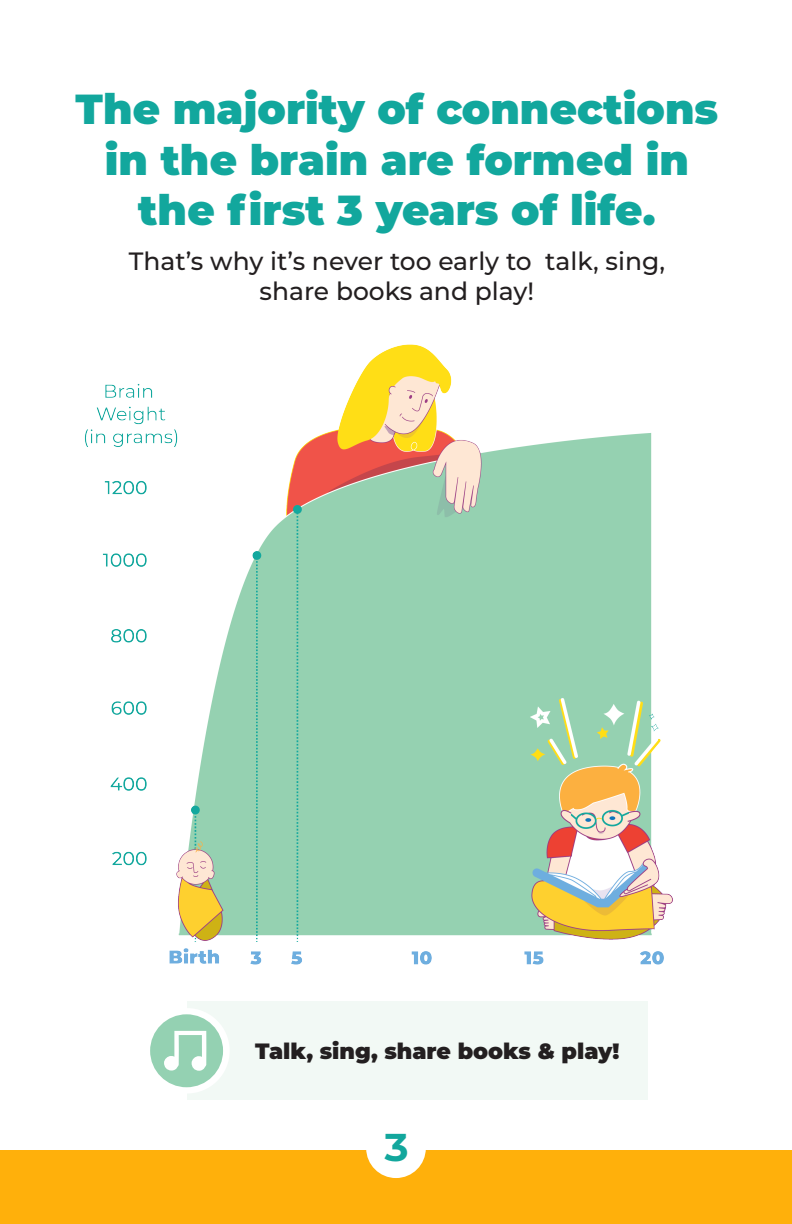
<style>
.page{position:relative;width:792px;height:1224px;background:#fff}
.page>*{position:absolute;margin:0;border:0;box-sizing:border-box;transform-origin:0 0}
.t1{font:900 42px/50.4px "Montserrat";color:#12a79d;text-align:center}
.t2{font:700 38.8px "Montserrat";color:#12a79d}
.t3{font:500 25px "Montserrat";color:#231f20}
.t4{font:900 22.1px "Montserrat";color:#231f20}
</style>
<div class="page">
<img style="left:84px;top:344px;width:589px;height:621px">
<div style="left:0;top:1151px;width:792px;height:73px;background:#ffb00b"></div>
<div style="left:366px;top:1118px;width:60px;height:60px;background:#fff;border-radius:50%"></div>
<div style="left:187px;top:1001px;width:461px;height:99px;background:#f2f9f5"></div>
<div style="left:144px;top:1008px;width:86px;height:86px;background:#fff;border-radius:50%"></div>
<svg style="left:150px;top:1014px;width:73px;height:73px"></svg>
<p class="t1" style="left:76px;top:82px;width:644px">The majority of connections in the brain are formed in the first 3 years of life.</p>
<p class="t3" style="left:129px;top:244px;width:538px">That’s why it’s never too early to talk, sing,</p>
<p class="t3" style="left:260px;top:274px;width:276px">share books and play!</p>
<p class="t4" style="left:255px;top:1035px;width:366px">Talk, sing, share books &amp; play!</p>
<p class="t2" style="left:383px;top:1119px;width:29px">3</p>
</div>
